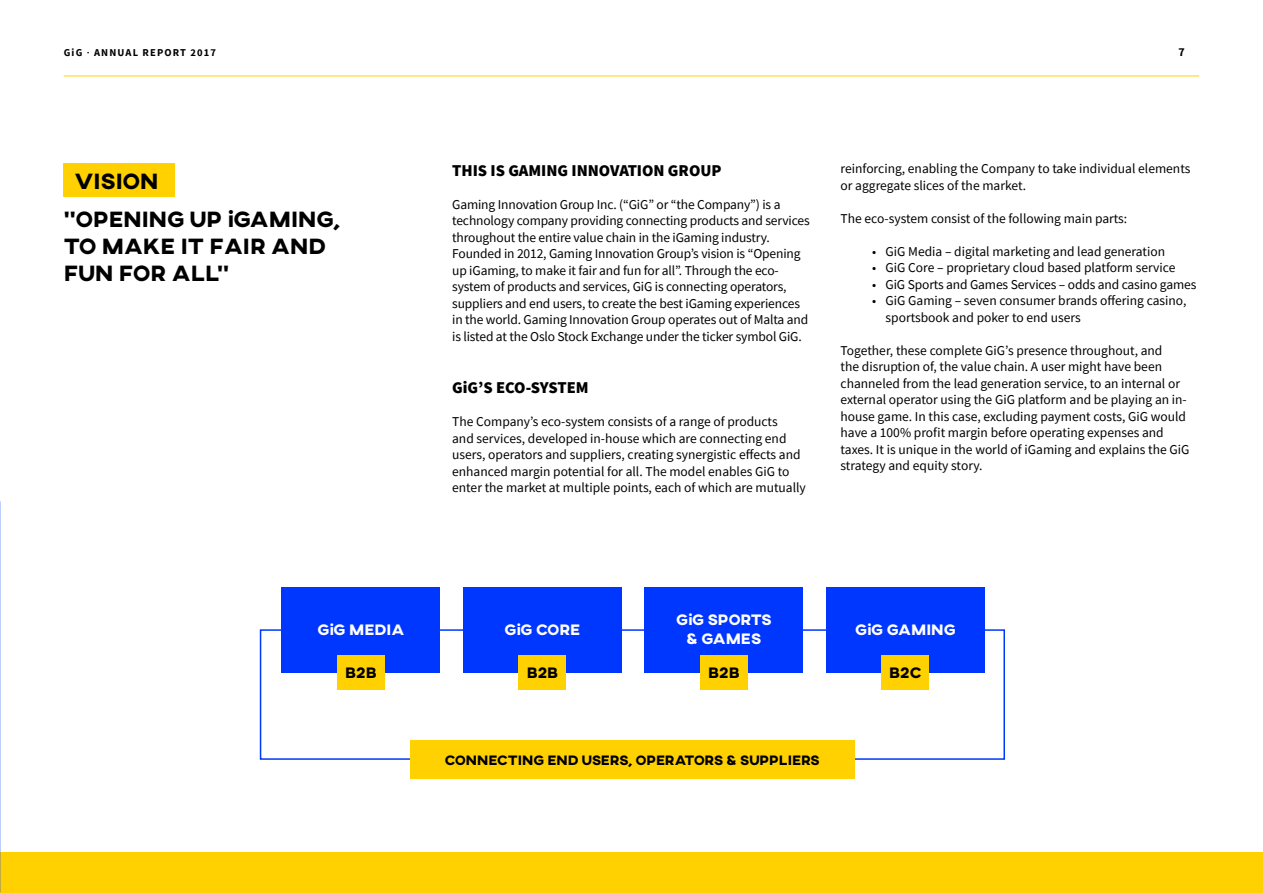
<style>
.page{position:relative;width:1263px;height:893px;background:#fff}
.page>*{position:absolute;margin:0;border:0;box-sizing:border-box;transform-origin:0 0}
.t1{font:800 22.5px/37.5px "AXIS";color:#000}
.t2{font:900 16.5px "Source Sans Pro";color:#000}
.t3{font:800 15.45px/18.6px "AXIS";color:#fff;text-align:center}
.t4{font:800 15.45px "AXIS";color:#000}
.t5{font:800 13.95px "AXIS";color:#000}
.t6{font:13.5px/16.5px "Source Sans Pro";color:#000}
.t7{font:700 12px "Source Sans Pro";color:#000}
.t8{font:700 10.5px "Source Sans Pro";letter-spacing:.11em;color:#000}
.s1{font-weight:600}
.s2{font-family:"Axis";font-weight:400}
</style>
<div class="page">
<div style="left:0;top:852px;width:1263px;height:41px;background:#ffd100"></div>
<hr style="left:64px;top:76px;width:1135px;height:1px;background:#ffd100">
<div style="left:64px;top:163px;width:111px;height:34px;background:#ffd100"></div>
<div style="left:260px;top:629px;width:745px;height:131px;border:2px solid #0037ff"></div>
<div style="left:282px;top:587px;width:158px;height:86px;background:#0037ff"></div>
<div style="left:463px;top:587px;width:159px;height:86px;background:#0037ff"></div>
<div style="left:645px;top:587px;width:158px;height:86px;background:#0037ff"></div>
<div style="left:826px;top:587px;width:159px;height:86px;background:#0037ff"></div>
<div style="left:410px;top:740px;width:445px;height:38px;background:#ffd100"></div>
<div style="left:337px;top:656px;width:48px;height:34px;background:#ffd100"></div>
<div style="left:519px;top:656px;width:47px;height:34px;background:#ffd100"></div>
<div style="left:700px;top:656px;width:47px;height:34px;background:#ffd100"></div>
<div style="left:882px;top:656px;width:47px;height:34px;background:#ffd100"></div>
<p class="t8" style="left:64px;top:45px;width:154px">GiG <span class="s1">·</span> ANNUAL REPORT 2017</p>
<p class="t7" style="left:1178px;top:44px;width:8px">7</p>
<h1 class="t1" style="left:64px;top:164px;width:278px;text-indent:11px">VISION<br>“OPENING UP <span class="s2">i</span>GAMING,</h1>
<h1 class="t1" style="left:64px;top:234px;width:264px;line-height:27px">TO MAKE IT FAIR AND<br>FUN FOR ALL”</h1>
<p class="t2" style="left:452px;top:159px;width:271px">THIS IS GAMING INNOVATION GROUP</p>
<p class="t6" style="left:452px;top:196px;width:359px">Gaming Innovation Group Inc. (“GiG” or “the Company”) is a technology company providing connecting products and services throughout the entire value chain in the iGaming industry.<br>Founded in 2012, Gaming Innovation Group’s vision is “Opening up iGaming, to make it fair and fun for all”. Through the eco&shy;system of products and services, GiG is connecting operators, suppliers and end users, to create the best iGaming experiences in the world. Gaming Innovation Group operates out of Malta and is listed at the Oslo Stock Exchange under the ticker symbol GiG.</p>
<p class="t2" style="left:452px;top:376px;width:138px">GiG’S ECO-SYSTEM</p>
<p class="t6" style="left:452px;top:413px;width:355px">The Company’s eco-system consists of a range of products<br>and services, developed in-house which are connecting end users, operators and suppliers, creating synergistic effects and enhanced margin potential for all. The model enables GiG to enter the market at multiple points, each of which are mutually</p>
<p class="t6" style="left:840px;top:160px;width:351px">reinforcing, enabling the Company to take individual elements or aggregate slices of the market.</p>
<p class="t6" style="left:840px;top:210px;width:288px">The eco-system consist of the following main parts:</p>
<p class="t6" style="left:872px;top:243px;width:295px">• GiG Media – digital marketing and lead generation</p>
<p class="t6" style="left:872px;top:259px;width:305px">• GiG Core – proprietary cloud based platform service</p>
<p class="t6" style="left:872px;top:276px;width:326px">• GiG Sports and Games Services – odds and casino games</p>
<p class="t6" style="left:885px;top:292px;width:302px;text-indent:-14px">• GiG Gaming – seven consumer brands offering casino, sportsbook and poker to end users</p>
<p class="t6" style="left:840px;top:342px;width:350px">Together, these complete GiG’s presence throughout, and<br>the disruption of, the value chain. A user might have been channeled from the lead generation service, to an internal or external operator using the GiG platform and be playing an in&shy;house game. In this case, excluding payment costs, GiG would have a 100% profit margin before operating expenses and taxes. It is unique in the world of iGaming and explains the GiG strategy and equity story.</p>
<p class="t3" style="left:318px;top:621px;width:88px">G<span class="s2">i</span>G MEDIA</p>
<p class="t3" style="left:504px;top:621px;width:77px">G<span class="s2">i</span>G CORE</p>
<p class="t3" style="left:676px;top:612px;width:97px">G<span class="s2">i</span>G SPORTS &amp; GAMES</p>
<p class="t3" style="left:855px;top:621px;width:102px">G<span class="s2">i</span>G GAMING</p>
<p class="t4" style="left:345px;top:663px;width:33px">B2B</p>
<p class="t4" style="left:527px;top:663px;width:33px">B2B</p>
<p class="t4" style="left:708px;top:663px;width:33px">B2B</p>
<p class="t4" style="left:889px;top:663px;width:34px">B2C</p>
<p class="t5" style="left:445px;top:751px;width:376px">CONNECTING END USERS, OPERATORS &amp; SUPPLIERS</p>
</div>
